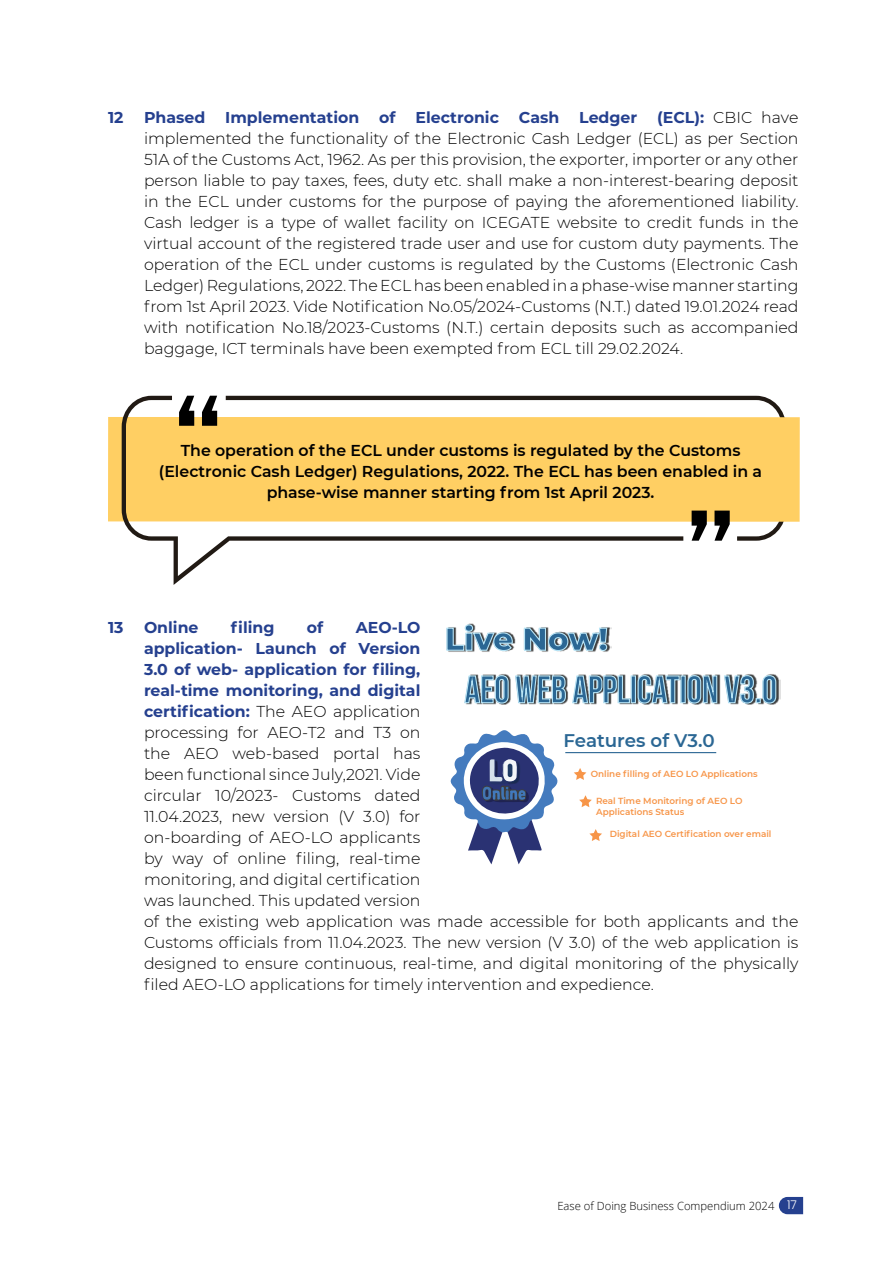
<style>
.page{position:relative;width:893px;height:1263px;background:#fff}
.page>*{position:absolute;margin:0;border:0;box-sizing:border-box;transform-origin:0 0}
.t1{font:700 38.25px "Bebas Neue";color:#2b6794}
.t2{font:800 31.5px "Montserrat";color:#2b6794}
.t3{font:600 18.3px "Montserrat";color:#2b6794}
.t4{font:300 15.75px/21px "Montserrat";color:#000;text-align:justify}
.t5{font:600 15.75px/21px "Montserrat";color:#000;text-align:center}
.t6{font:700 15.75px "Montserrat";color:#25408f}
.t7{font:300 11.25px "Open Sans";color:#000}
.t8{font:600 8.85px/10.6px "Montserrat";color:#f79548}
.s1{font-weight:700;color:#25408f}
.s2{font-family:"Poppins";font-size:12px;color:#fff}
</style>
<div class="page">
<svg style="left:779px;top:1197px;width:24px;height:17px"></svg>
<svg style="left:683px;top:396px;width:102px;height:145px"></svg>
<div style="left:108px;top:417px;width:692px;height:105px;background:#ffcf63"></div>
<svg style="left:122px;top:396px;width:561px;height:189px"></svg>
<svg style="left:179px;top:396px;width:38px;height:30px"></svg>
<svg style="left:692px;top:511px;width:38px;height:30px"></svg>
<img style="left:469px;top:623px;width:143px;height:29px">
<svg style="left:446px;top:624px;width:67px;height:28px"></svg>
<svg style="left:523px;top:627px;width:85px;height:25px"></svg>
<img style="left:466px;top:674px;width:315px;height:31px">
<svg style="left:464px;top:674px;width:45px;height:30px"></svg>
<svg style="left:515px;top:675px;width:115px;height:30px"></svg>
<div style="left:631px;top:675px;width:5px;height:28px;border:1px solid #b7e4f6"></div>
<svg style="left:637px;top:674px;width:43px;height:30px"></svg>
<div style="left:680px;top:675px;width:6px;height:28px;border:1px solid #b7e4f6"></div>
<svg style="left:687px;top:674px;width:90px;height:31px"></svg>
<svg style="left:574px;top:768px;width:12px;height:12px"></svg>
<svg style="left:579px;top:795px;width:13px;height:12px"></svg>
<svg style="left:589px;top:829px;width:13px;height:12px"></svg>
<svg style="left:450px;top:730px;width:108px;height:134px"></svg>
<hr style="left:565px;top:752px;width:151px;height:1px;background:#2b6794">
<p class="t6" style="left:108px;top:106px;width:17px">12</p>
<p class="t6" style="left:144px;top:106px;width:63px">Phased</p>
<p class="t6" style="left:225px;top:106px;width:136px">Implementation</p>
<p class="t6" style="left:379px;top:106px;width:18px">of</p>
<p class="t6" style="left:416px;top:106px;width:85px">Electronic</p>
<p class="t6" style="left:519px;top:106px;width:42px">Cash</p>
<p class="t6" style="left:579px;top:106px;width:60px">Ledger</p>
<p class="t4" style="left:144px;top:107px;width:656px;text-indent:513px"><span class="s1">(ECL):</span> CBIC have implemented the functionality of the Electronic Cash Ledger (ECL) as per Section 51A of the Customs Act, 1962. As per this provision, the exporter, importer or any other person liable to pay taxes, fees, duty etc. shall make a non-interest-bearing deposit in the ECL under customs for the purpose of paying the aforementioned liability.<br>Cash ledger is a type of wallet facility on ICEGATE website to credit funds in the virtual account of the registered trade user and use for custom duty payments. The operation of the ECL under customs is regulated by the Customs (Electronic Cash Ledger) Regulations, 2022. The ECL has been enabled in a phase-wise manner starting from 1st April 2023. Vide Notification No.05/2024-Customs (N.T.) dated 19.01.2024 read with notification No.18/2023-Customs (N.T.) certain deposits such as accompanied baggage, ICT terminals have been exempted from ECL till 29.02.2024.</p>
<p class="t5" style="left:159px;top:440px;width:605px">The operation of the ECL under customs is regulated by the Customs (Electronic Cash Ledger) Regulations, 2022. The ECL has been enabled in a phase-wise manner starting from 1st April 2023.</p>
<p class="t6" style="left:108px;top:616px;width:17px">13</p>
<p class="t6" style="left:144px;top:616px;width:56px">Online</p>
<p class="t6" style="left:231px;top:616px;width:45px">filing</p>
<p class="t6" style="left:307px;top:616px;width:18px">of</p>
<p class="t4" style="left:144px;top:616px;width:656px;text-align:left;text-indent:212px"><span class="s1">AEO-LO<br>application- Launch of Version<br>3.0 of web- application for filing,<br>real-time monitoring, and digital<br>certification:</span> The AEO application<br>processing for AEO-T2 and T3 on<br>the AEO web-based portal has<br>been functional since July,2021. Vide<br>circular 10/2023- Customs dated<br>11.04.2023, new version (V 3.0) for<br>on-boarding of AEO-LO applicants<br>by way of online filing, real-time<br>monitoring, and digital certification<br>was launched. This updated version<br>of the existing web application was made accessible for both applicants and the Customs officials from 11.04.2023. The new version (V 3.0) of the web application is designed to ensure continuous, real-time, and digital monitoring of the physically filed AEO-LO applications for timely intervention and expedience.</p>
<h2 class="t2" style="left:445px;top:616px;width:165px">Live Now!</h2>
<h1 class="t1" style="left:464px;top:668px;width:314px">AEO WEB APPLICATION V3.0</h1>
<p class="t3" style="left:564px;top:728px;width:153px">Features of V3.0</p>
<p class="t8" style="left:591px;top:768px;width:169px">Online filling of AEO LO Applications</p>
<p class="t8" style="left:596px;top:795px;width:148px">Real Time Monitoring of AEO LO<br>Applications Status</p>
<p class="t8" style="left:610px;top:829px;width:163px">Digital AEO Certification over email</p>
<p class="t7" style="left:557px;top:1198px;width:241px">Ease of Doing Business Compendium 2024 <span class="s2">17</span></p>
</div>
